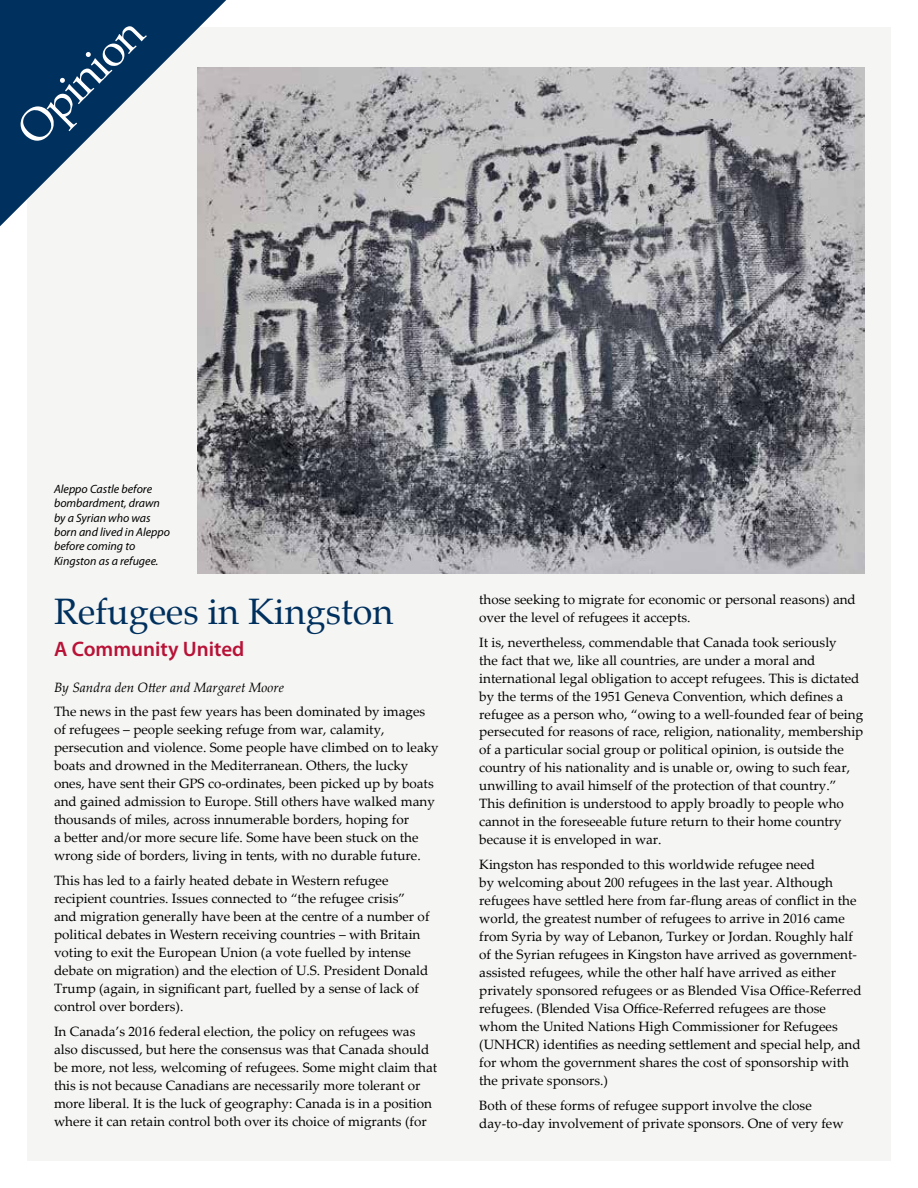
<style>
.page{position:relative;width:918px;height:1188px;background:#fff}
.page>*{position:absolute;margin:0;border:0;box-sizing:border-box;transform-origin:0 0}
.t1{font:45px "Palatino Linotype";color:#fff}
.t2{font:36px "Palatino";color:#00305e}
.t3{font:600 21px "Myriad Pro";color:#b81237}
.t4{font:13.5px/18px "Palatino Linotype";color:#000}
.t5{font:italic 13.5px "Palatino Linotype";color:#000}
.t6{font:italic 12px/14.4px "Myriad Pro";color:#000}
</style>
<div class="page">
<div style="left:27px;top:27px;width:864px;height:1134px;background:#f5f5f3"></div>
<img style="left:197px;top:68px;width:667px;height:505px">
<svg style="left:0;top:0;width:226px;height:226px"></svg>
<h1 class="t1" style="left:2px;top:114px;width:159px;rotate:-45deg">Opinion</h1>
<p class="t6" style="left:54px;top:481px;width:118px">Aleppo Castle before bombardment, drawn by a Syrian who was born and lived in Aleppo before coming to<br>Kingston as a refugee.</p>
<h2 class="t2" style="left:54px;top:581px;width:341px">Refugees in Kingston</h2>
<h3 class="t3" style="left:54px;top:635px;width:192px">A Community United</h3>
<p class="t5" style="left:54px;top:677px;width:232px">By Sandra den Otter and Margaret Moore</p>
<p class="t4" style="left:54px;top:702px;width:386px">The news in the past few years has been dominated by images of refugees – people seeking refuge from war, calamity, persecution and violence. Some people have climbed on to leaky boats and drowned in the Mediterranean. Others, the lucky ones, have sent their GPS co-ordinates, been picked up by boats and gained admission to Europe. Still others have walked many thousands of miles, across innumerable borders, hoping for<br>a better and/or more secure life. Some have been stuck on the wrong side of borders, living in tents, with no durable future.</p>
<p class="t4" style="left:54px;top:871px;width:377px">This has led to a fairly heated debate in Western refugee recipient countries. Issues connected to “the refugee crisis” and migration generally have been at the centre of a number of political debates in Western receiving countries – with Britain voting to exit the European Union (a vote fuelled by intense debate on migration) and the election of U.S. President Donald Trump (again, in significant part, fuelled by a sense of lack of control over borders).</p>
<p class="t4" style="left:54px;top:1022px;width:385px">In Canada’s 2016 federal election, the policy on refugees was also discussed, but here the consensus was that Canada should be more, not less, welcoming of refugees. Some might claim that this is not because Canadians are necessarily more tolerant or more liberal. It is the luck of geography: Canada is in a position where it can retain control both over its choice of migrants (for</p>
<p class="t4" style="left:479px;top:590px;width:378px">those seeking to migrate for economic or personal reasons) and over the level of refugees it accepts.</p>
<p class="t4" style="left:479px;top:632px;width:386px">It is, nevertheless, commendable that Canada took seriously<br>the fact that we, like all countries, are under a moral and international legal obligation to accept refugees. This is dictated by the terms of the 1951 Geneva Convention, which defines a refugee as a person who, “owing to a well-founded fear of being persecuted for reasons of race, religion, nationality, membership of a particular social group or political opinion, is outside the country of his nationality and is unable or, owing to such fear, unwilling to avail himself of the protection of that country.” This definition is understood to apply broadly to people who cannot in the foreseeable future return to their home country because it is enveloped in war.</p>
<p class="t4" style="left:479px;top:855px;width:384px">Kingston has responded to this worldwide refugee need<br>by welcoming about 200 refugees in the last year. Although refugees have settled here from far-flung areas of conflict in the world, the greatest number of refugees to arrive in 2016 came from Syria by way of Lebanon, Turkey or Jordan. Roughly half of the Syrian refugees in Kingston have arrived as government&shy;assisted refugees, while the other half have arrived as either privately sponsored refugees or as Blended Visa Office-Referred refugees. (Blended Visa Office-Referred refugees are those whom the United Nations High Commissioner for Refugees (UNHCR) identifies as needing settlement and special help, and for whom the government shares the cost of sponsorship with the private sponsors.)</p>
<p class="t4" style="left:479px;top:1096px;width:366px">Both of these forms of refugee support involve the close day-to-day involvement of private sponsors. One of very few</p>
</div>
